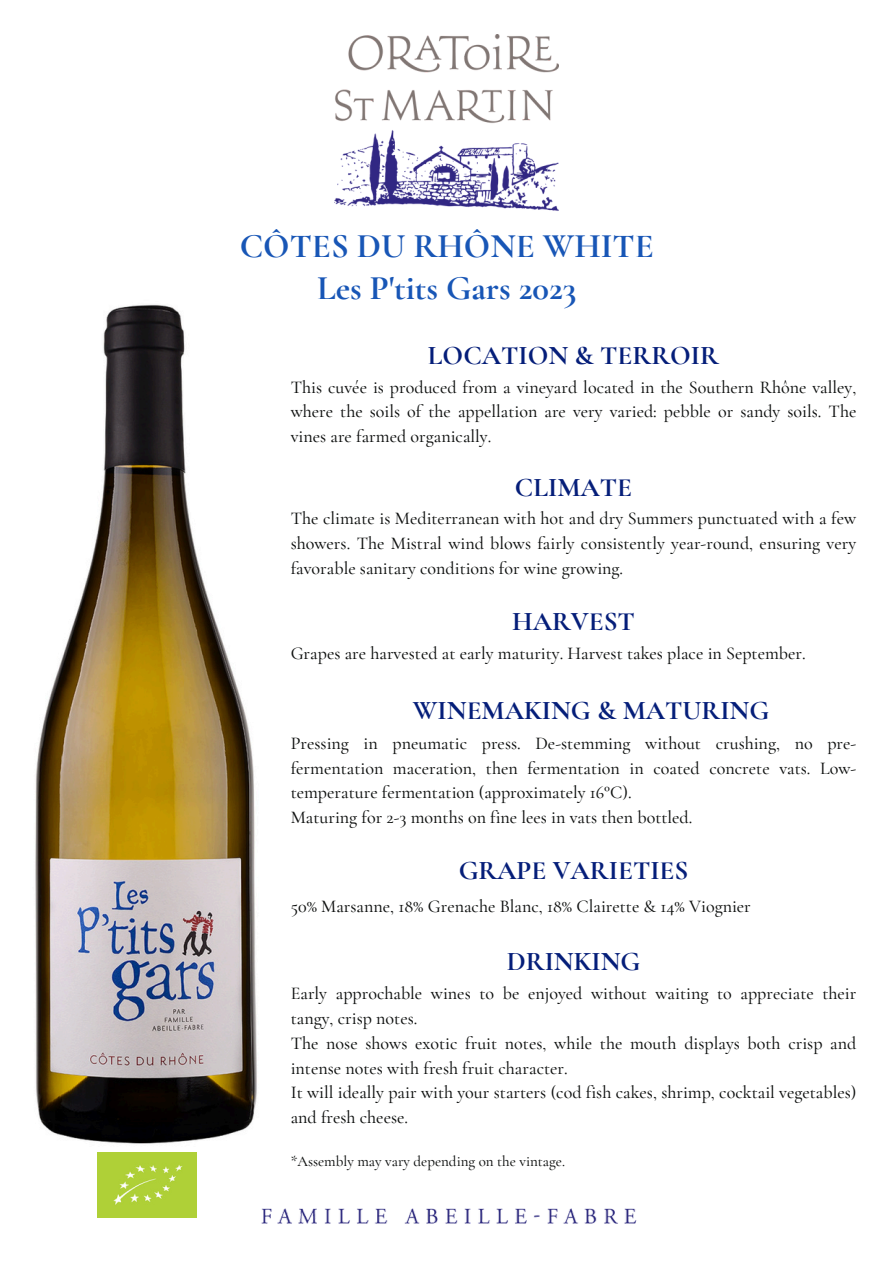
<style>
.page{position:relative;width:894px;height:1264px;background:#fff}
.page>*{position:absolute;margin:0;border:0;box-sizing:border-box;transform-origin:0 0}
.t1{font:700 34.5px/41.7px "Cormorant Garamond";color:#1856b6;text-align:center}
.t2{font:700 27px "Cormorant Garamond";color:#051e79}
.t3{font:500 18px/24.8px "Cormorant Garamond";color:#0e100f;text-align:justify}
.t4{font:500 15px "Cormorant Garamond";color:#0e100f}
</style>
<div class="page">
<img style="left:35px;top:304px;width:222px;height:840px">
<img style="left:335px;top:35px;width:223px;height:176px">
<img style="left:261px;top:1208px;width:376px;height:16px">
<img style="left:98px;top:1152px;width:99px;height:65px">
<h3 class="t1" style="left:240px;top:225px;width:415px">CÔTES DU RHÔNE WHITE<br>Les P'tits Gars 2023</h3>
<h3 class="t2" style="left:428px;top:339px;width:292px">LOCATION &amp; TERROIR</h3>
<h3 class="t3" style="left:290px;top:374px;width:567px">This cuvée is produced from a vineyard located in the Southern Rhône valley, where the soils of the appellation are very varied: pebble or sandy soils. The vines are farmed organically.</h3>
<p class="t2" style="left:515px;top:471px;width:119px">CLIMATE</p>
<p class="t3" style="left:290px;top:506px;width:567px">The climate is Mediterranean with hot and dry Summers punctuated with a few showers. The Mistral wind blows fairly consistently year-round, ensuring very favorable sanitary conditions for wine growing.</p>
<h2 class="t2" style="left:512px;top:605px;width:124px">HARVEST</h2>
<h3 class="t3" style="left:290px;top:641px;width:516px">Grapes are harvested at early maturity. Harvest takes place in September.</h3>
<h2 class="t2" style="left:413px;top:694px;width:357px">WINEMAKING &amp; MATURING</h2>
<h2 class="t3" style="left:290px;top:730px;width:567px;text-align:left">Pressing in pneumatic press. De-stemming without crushing, no pre&shy;fermentation maceration, then fermentation in coated concrete vats. Low&shy;temperature fermentation (approximately 16°C).<br>Maturing for 2-3 months on fine lees in vats then bottled.</h2>
<h3 class="t2" style="left:458px;top:854px;width:231px">GRAPE VARIETIES</h3>
<h2 class="t3" style="left:290px;top:893px;width:461px">50% Marsanne, 18% Grenache Blanc, 18% Clairette &amp; 14% Viognier</h2>
<h3 class="t2" style="left:506px;top:945px;width:135px">DRINKING</h3>
<h2 class="t3" style="left:290px;top:981px;width:567px;text-align:left">Early approchable wines to be enjoyed without waiting to appreciate their tangy, crisp notes.<br>The nose shows exotic fruit notes, while the mouth displays both crisp and intense notes with fresh fruit character.<br>It will ideally pair with your starters (cod fish cakes, shrimp, cocktail vegetables) and fresh cheese.</h2>
<p class="t4" style="left:290px;top:1151px;width:276px">*Assembly may vary depending on the vintage.</p>
</div>
